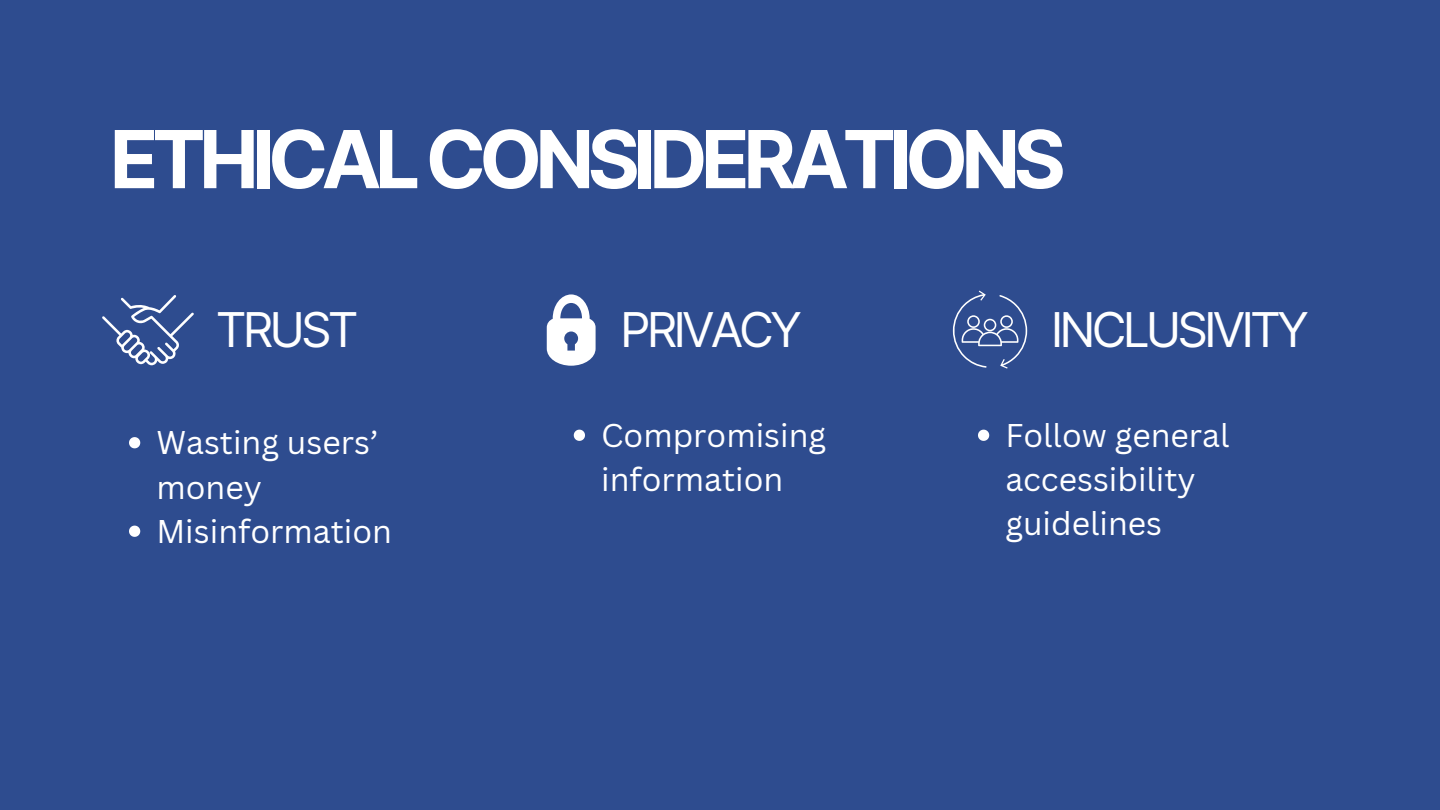
<style>
.page{position:relative;width:1440px;height:810px;background:#2e4c8f}
.page>*{position:absolute;margin:0;border:0;box-sizing:border-box;transform-origin:0 0}
.t1{font:700 80px "Inter";letter-spacing:-.08em;color:#fff}
.t2{font:48px "Inter";letter-spacing:-.08em;color:#fff}
.t3{font:32px/44.2px "Canva Sans";color:#fff}
</style>
<div class="page">
<svg style="left:102px;top:295px;width:92px;height:70px"></svg>
<svg style="left:547px;top:294px;width:49px;height:72px"></svg>
<svg style="left:952px;top:291px;width:75px;height:78px"></svg>
<svg style="left:574px;top:430px;width:11px;height:11px"></svg>
<svg style="left:978px;top:430px;width:11px;height:11px"></svg>
<svg style="left:129px;top:437px;width:11px;height:11px"></svg>
<svg style="left:129px;top:526px;width:11px;height:11px"></svg>
<h1 class="t1" style="left:110px;top:111px;width:958px">ETHICALCONSIDERATIONS</h1>
<p class="t2" style="left:216px;top:301px;width:144px">TRUST</p>
<h2 class="t2" style="left:620px;top:301px;width:183px">PRIVACY</h2>
<p class="t2" style="left:1051px;top:301px;width:260px">INCLUSIVITY</p>
<h2 class="t3" style="left:156px;top:420px;width:223px">Wasting users’ money</h2>
<p class="t3" style="left:156px;top:508px;width:237px">Misinformation</p>
<h2 class="t3" style="left:601px;top:412px;width:227px">Compromising information</h2>
<p class="t3" style="left:1005px;top:412px;width:226px">Follow general accessibility guidelines</p>
</div>
